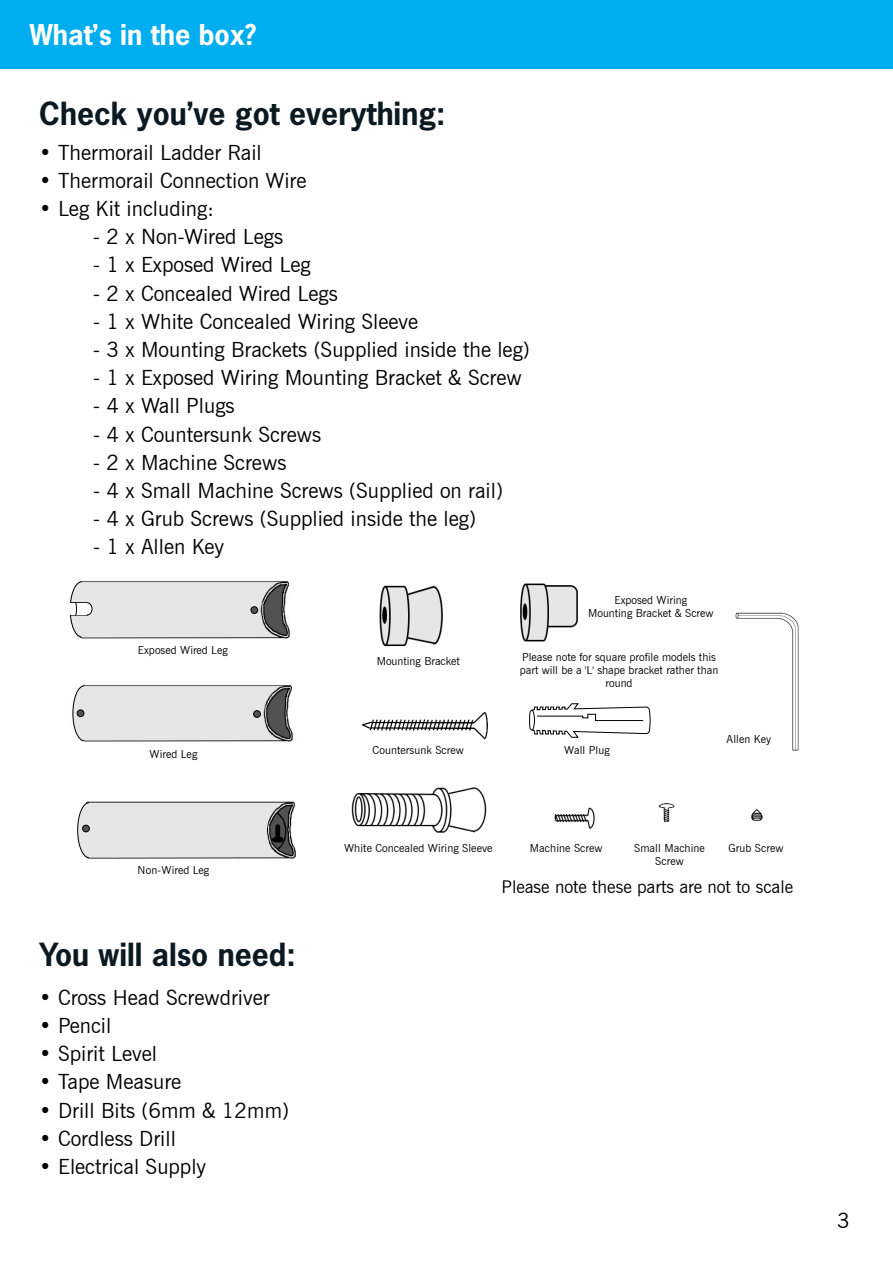
<style>
.page{position:relative;width:893px;height:1263px;background:#fff}
.page>*{position:absolute;margin:0;border:0;box-sizing:border-box;transform-origin:0 0}
.t1{font:700 30px "News Gothic Std";color:#0b1a22}
.t2{font:700 27px "News Gothic Std";color:#fff}
.t3{font:21px/28.2px "News Gothic BT";color:#000}
.t4{font:17.55px "News Gothic BT";color:#000}
.t5{font:11.1px/13.4px "News Gothic BT";color:#000;text-align:center}
</style>
<div class="page">
<div style="left:0;top:0;width:893px;height:69px;background:#00aeef"></div>
<img style="left:554px;top:807px;width:41px;height:22px">
<img style="left:751px;top:808px;width:12px;height:13px">
<img style="left:379px;top:585px;width:64px;height:62px">
<img style="left:351px;top:787px;width:136px;height:46px">
<img style="left:735px;top:612px;width:64px;height:139px">
<img style="left:658px;top:803px;width:16px;height:19px">
<img style="left:86px;top:801px;width:210px;height:58px">
<svg style="left:77px;top:802px;width:30px;height:56px;background:#d8d8d8"></svg>
<img style="left:84px;top:684px;width:209px;height:58px">
<div style="left:253px;top:710px;width:8px;height:8px;border:1px solid #000;border-radius:50%"></div>
<svg style="left:254px;top:711px;width:24px;height:8px"></svg>
<svg style="left:72px;top:685px;width:29px;height:57px;background:#d7d7d7"></svg>
<img style="left:520px;top:583px;width:58px;height:59px">
<img style="left:362px;top:712px;width:126px;height:27px">
<img style="left:80px;top:580px;width:210px;height:59px">
<div style="left:251px;top:607px;width:7px;height:6px;background:#525252;border-radius:50%"></div>
<div style="left:251px;top:606px;width:7px;height:8px;border:1px solid #000;border-radius:50%"></div>
<svg style="left:252px;top:614px;width:23px;height:1px"></svg>
<svg style="left:70px;top:581px;width:23px;height:57px"></svg>
<svg style="left:529px;top:703px;width:122px;height:35px"></svg>
<p class="t2" style="left:30px;top:23px;width:228px">What’s in the box?</p>
<h1 class="t1" style="left:39px;top:101px;width:408px">Check you’ve got everything:</h1>
<p class="t3" style="left:39px;top:140px;width:269px">ï Thermorail Ladder Rail<br>ï Thermorail Connection Wire ï Leg Kit including:</p>
<p class="t3" style="left:93px;top:224px;width:191px">- 2 x Non-Wired Legs</p>
<p class="t3" style="left:93px;top:253px;width:219px">- 1 x Exposed Wired Leg</p>
<p class="t3" style="left:93px;top:281px;width:246px">- 2 x Concealed Wired Legs</p>
<p class="t3" style="left:93px;top:309px;width:327px">- 1 x White Concealed Wiring Sleeve</p>
<p class="t3" style="left:93px;top:337px;width:438px">- 3 x Mounting Brackets (Supplied inside the leg)</p>
<p class="t3" style="left:93px;top:365px;width:430px">- 1 x Exposed Wiring Mounting Bracket &amp; Screw</p>
<p class="t3" style="left:93px;top:394px;width:143px">- 4 x Wall Plugs</p>
<p class="t3" style="left:93px;top:422px;width:230px">- 4 x Countersunk Screws</p>
<p class="t3" style="left:93px;top:450px;width:195px">- 2 x Machine Screws</p>
<p class="t3" style="left:93px;top:478px;width:411px">- 4 x Small Machine Screws (Supplied on rail)</p>
<p class="t3" style="left:93px;top:506px;width:384px">- 4 x Grub Screws (Supplied inside the leg)</p>
<p class="t3" style="left:93px;top:535px;width:132px">- 1 x Allen Key</p>
<p class="t5" style="left:588px;top:594px;width:127px">Exposed Wiring<br>Mounting Bracket &amp; Screw</p>
<p class="t5" style="left:138px;top:644px;width:91px">Exposed Wired Leg</p>
<p class="t5" style="left:149px;top:748px;width:49px">Wired Leg</p>
<p class="t5" style="left:138px;top:864px;width:73px">Non-Wired Leg</p>
<h1 class="t1" style="left:39px;top:942px;width:258px">You will also need:</h1>
<p class="t3" style="left:39px;top:985px;width:251px">ï Cross Head Screwdriver<br>ï Pencil<br>ï Spirit Level<br>ï Tape Measure<br>ï Drill Bits (6mm &amp; 12mm) ï Cordless Drill<br>ï Electrical Supply</p>
<p class="t5" style="left:377px;top:655px;width:85px">Mounting Bracket</p>
<p class="t5" style="left:373px;top:745px;width:93px">Countersunk Screw</p>
<p class="t5" style="left:520px;top:651px;width:200px">Please note for square profile models this part will be a 'L' shape bracket rather than round</p>
<p class="t5" style="left:564px;top:745px;width:47px">Wall Plug</p>
<p class="t5" style="left:727px;top:733px;width:46px">Allen Key</p>
<p class="t5" style="left:344px;top:842px;width:150px">White Concealed Wiring Sleeve</p>
<p class="t5" style="left:530px;top:842px;width:74px">Machine Screw</p>
<p class="t5" style="left:634px;top:842px;width:72px">Small Machine<br>Screw</p>
<p class="t5" style="left:728px;top:842px;width:57px">Grub Screw</p>
<p class="t4" style="left:501px;top:880px;width:293px">Please note these parts are not to scale</p>
<p class="t3" style="left:837px;top:1208px;width:14px">3</p>
</div>
